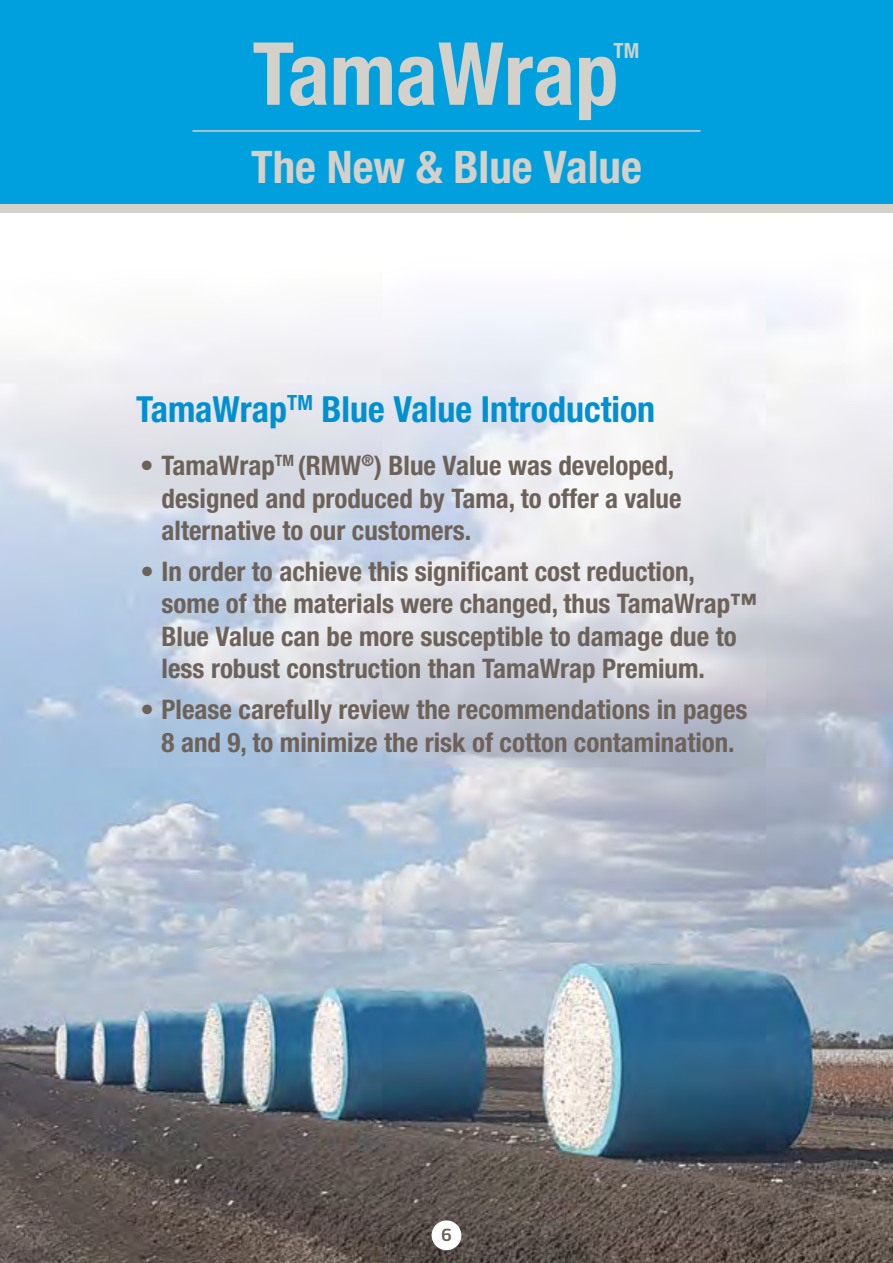
<style>
.page{position:relative;width:893px;height:1263px;background:#fff}
.page>*{position:absolute;margin:0;border:0;box-sizing:border-box;transform-origin:0 0}
.t1{font:700 condensed 45px "Helvetica Neue LT Pro";color:#d4d0ca}
.t2{font:700 condensed 36px "Helvetica Neue LT Pro";color:#0090d2}
.t3{font:700 condensed 27px/32.4px "Helvetica Neue LT Pro";color:#6d625a}
.t4{font:700 condensed 21px "Helvetica Neue LT Pro";color:#d4d0ca}
.t5{font:700 18px "Hackman";color:#6d625a}
</style>
<div class="page">
<img style="left:0;top:292px;width:893px;height:971px">
<div style="left:0;top:0;width:893px;height:213px;background:#00a0df"></div>
<svg style="left:254px;top:43px;width:73px;height:63px"></svg>
<svg style="left:334px;top:57px;width:58px;height:48px"></svg>
<svg style="left:398px;top:43px;width:174px;height:63px"></svg>
<svg style="left:579px;top:57px;width:37px;height:63px"></svg>
<hr style="left:192px;top:130px;width:509px;height:2px;background:#d4d0ca">
<div style="left:0;top:204px;width:893px;height:9px;background:#d4d0ca"></div>
<div style="left:432px;top:1220px;width:29px;height:30px;background:#fff;border-radius:50%"></div>
<p class="t4" style="left:614px;top:37px;width:27px">TM</p>
<h1 class="t1" style="left:251px;top:140px;width:392px">The New &amp; Blue Value</h1>
<h2 class="t2" style="left:136px;top:387px;width:521px">TamaWrap<sup>TM</sup> Blue Value Introduction</h2>
<p class="t3" style="left:162px;top:450px;width:522px;text-indent:-21px">• TamaWrap<sup>TM</sup> (RMW<sup>®</sup>) Blue Value was developed, designed and produced by Tama, to offer a value alternative to our customers.</p>
<p class="t3" style="left:162px;top:555px;width:597px;text-indent:-21px">• In order to achieve this significant cost reduction, some of the materials were changed, thus TamaWrap™ Blue Value can be more susceptible to damage due to less robust construction than TamaWrap Premium.</p>
<p class="t3" style="left:140px;top:693px;width:609px;text-align:center">• Please carefully review the recommendations in pages<br>8 and 9, to minimize the risk of cotton contamination.</p>
<p class="t5" style="left:441px;top:1221px;width:12px">6</p>
</div>
